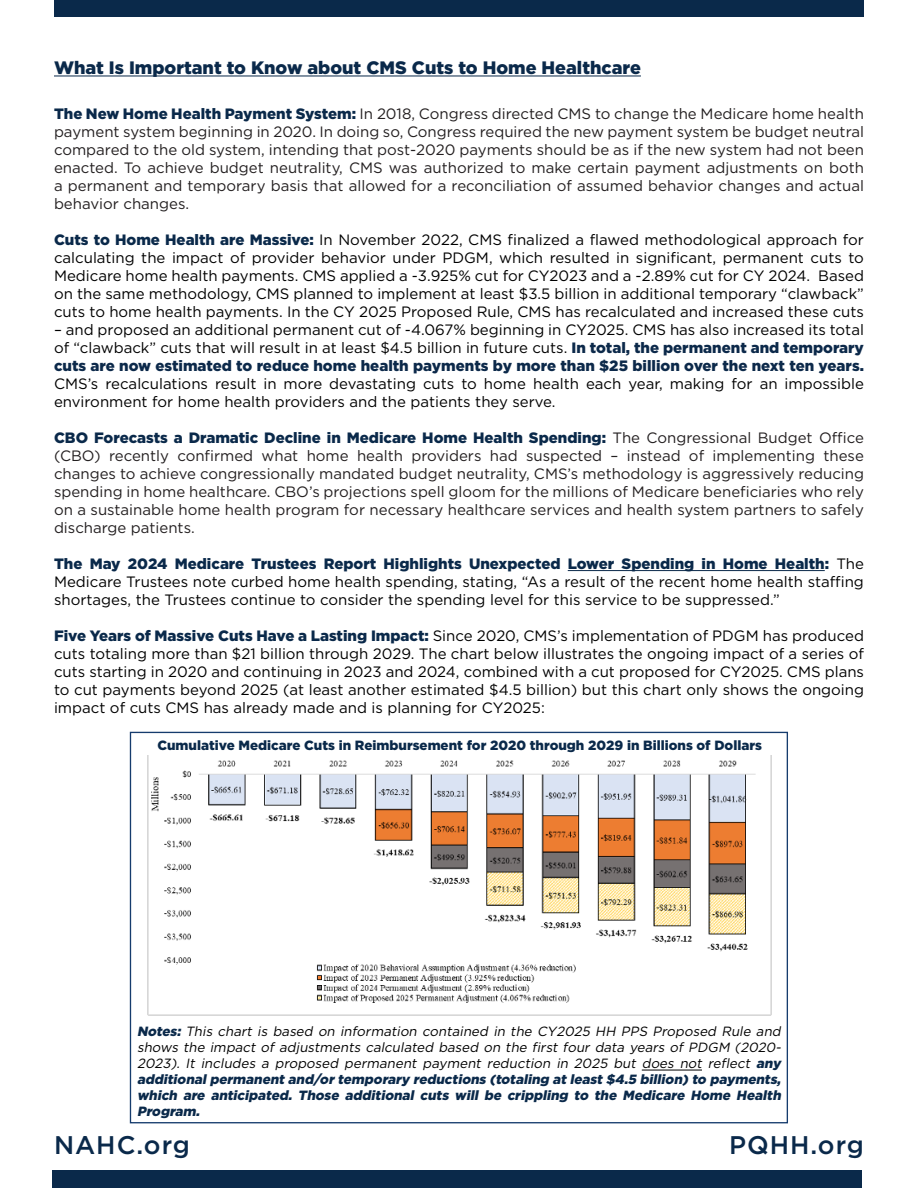
<style>
.page{position:relative;width:918px;height:1188px;background:#fff}
.page>*{position:absolute;margin:0;border:0;box-sizing:border-box;transform-origin:0 0}
.t1{font:500 25.5px "Gotham";letter-spacing:.04em;color:#0a294a}
.t2{font:900 18px "Gotham HTF";color:#0a294a}
.t3{font:15px/18px "Gotham HTF";color:#000;text-align:justify}
.t4{font:15px/18px "Gotham HTF";color:#231f20;text-align:justify}
.t5{font:italic 13.35px/16px "Gotham HTF";color:#000;text-align:justify}
.t6{font:900 13.35px "Gotham HTF";color:#0a294a}
.s1{font-weight:900;color:#0a294a}
.s2{font-weight:900;color:#0c294a}
</style>
<div class="page">
<div style="left:54px;top:0;width:810px;height:16px;background:#0a294a"></div>
<div style="left:52px;top:1171px;width:810px;height:17px;background:#0a294a"></div>
<hr style="left:54px;top:76px;width:587px;height:1px;background:#0a294a">
<hr style="left:568px;top:570px;width:257px;height:1px;background:#0a294a">
<hr style="left:642px;top:1070px;width:60px;height:1px;background:#000">
<img style="left:148px;top:756px;width:623px;height:259px">
<p class="t2" style="left:54px;top:57px;width:588px">What Is Important to Know about CMS Cuts to Home Healthcare</p>
<p class="t4" style="left:54px;top:104px;width:812px"><span class="s1">The New Home Health Payment System:</span> In 2018, Congress directed CMS to change the Medicare home health payment system beginning in 2020. In doing so, Congress required the new payment system be budget neutral compared to the old system, intending that post-2020 payments should be as if the new system had not been enacted. To achieve budget neutrality, CMS was authorized to make certain payment adjustments on both a permanent and temporary basis that allowed for a reconciliation of assumed behavior changes and actual behavior changes.</p>
<p class="t3" style="left:54px;top:230px;width:812px"><span class="s1">Cuts to Home Health are Massive:</span> In November 2022, CMS finalized a flawed methodological approach for calculating the impact of provider behavior under PDGM, which resulted in significant, permanent cuts to Medicare home health payments. CMS applied a -3.925% cut for CY2023 and a -2.89% cut for CY 2024. Based on the same methodology, CMS planned to implement at least $3.5 billion in additional temporary “clawback” cuts to home health payments. In the CY 2025 Proposed Rule, CMS has recalculated and increased these cuts</p>
<p class="t3" style="left:54px;top:320px;width:812px">– and proposed an additional permanent cut of -4.067% beginning in CY2025. CMS has also increased its total of “clawback” cuts that will result in at least $4.5 billion in future cuts. <span class="s2">In total, the permanent and temporary cuts are now estimated to reduce home health payments by more than $25 billion over the next ten years.<br></span>CMS’s recalculations result in more devastating cuts to home health each year, making for an impossible environment for home health providers and the patients they serve.</p>
<p class="t4" style="left:54px;top:428px;width:812px"><span class="s1">CBO Forecasts a Dramatic Decline in Medicare Home Health Spending:</span> The Congressional Budget Office (CBO) recently confirmed what home health providers had suspected – instead of implementing these changes to achieve congressionally mandated budget neutrality, CMS’s methodology is aggressively reducing spending in home healthcare. CBO’s projections spell gloom for the millions of Medicare beneficiaries who rely on a sustainable home health program for necessary healthcare services and health system partners to safely discharge patients.</p>
<p class="t3" style="left:54px;top:554px;width:812px"><span class="s1">The May 2024 Medicare Trustees Report Highlights Unexpected Lower Spending in Home Health:</span> The Medicare Trustees note curbed home health spending, stating, “As a result of the recent home health staffing shortages, the Trustees continue to consider the spending level for this service to be suppressed.”</p>
<p class="t3" style="left:54px;top:626px;width:812px"><span class="s1">Five Years of Massive Cuts Have a Lasting Impact:</span> Since 2020, CMS’s implementation of PDGM has produced cuts totaling more than $21 billion through 2029. The chart below illustrates the ongoing impact of a series of cuts starting in 2020 and continuing in 2023 and 2024, combined with a cut proposed for CY2025. CMS plans to cut payments beyond 2025 (at least another estimated $4.5 billion) but this chart only shows the ongoing impact of cuts CMS has already made and is planning for CY2025:</p>
<p class="t6" style="left:157px;top:737px;width:606px">Cumulative Medicare Cuts in Reimbursement for 2020 through 2029 in Billions of Dollars</p>
<p class="t5" style="left:137px;top:1023px;width:648px"><span class="s1">Notes:</span> This chart is based on information contained in the CY2025 HH PPS Proposed Rule and shows the impact of adjustments calculated based on the first four data years of PDGM (2020- 2023). It includes a proposed permanent payment reduction in 2025 but does not reflect <span class="s1">any additional permanent and/or temporary reductions (totaling at least $4.5 billion) to payments, which are anticipated. Those additional cuts will be crippling to the Medicare Home Health Program.</span></p>
<p class="t1" style="left:54px;top:1129px;width:137px">NAHC.org</p>
<p class="t1" style="left:729px;top:1129px;width:136px">PQHH.org</p>
</div>
